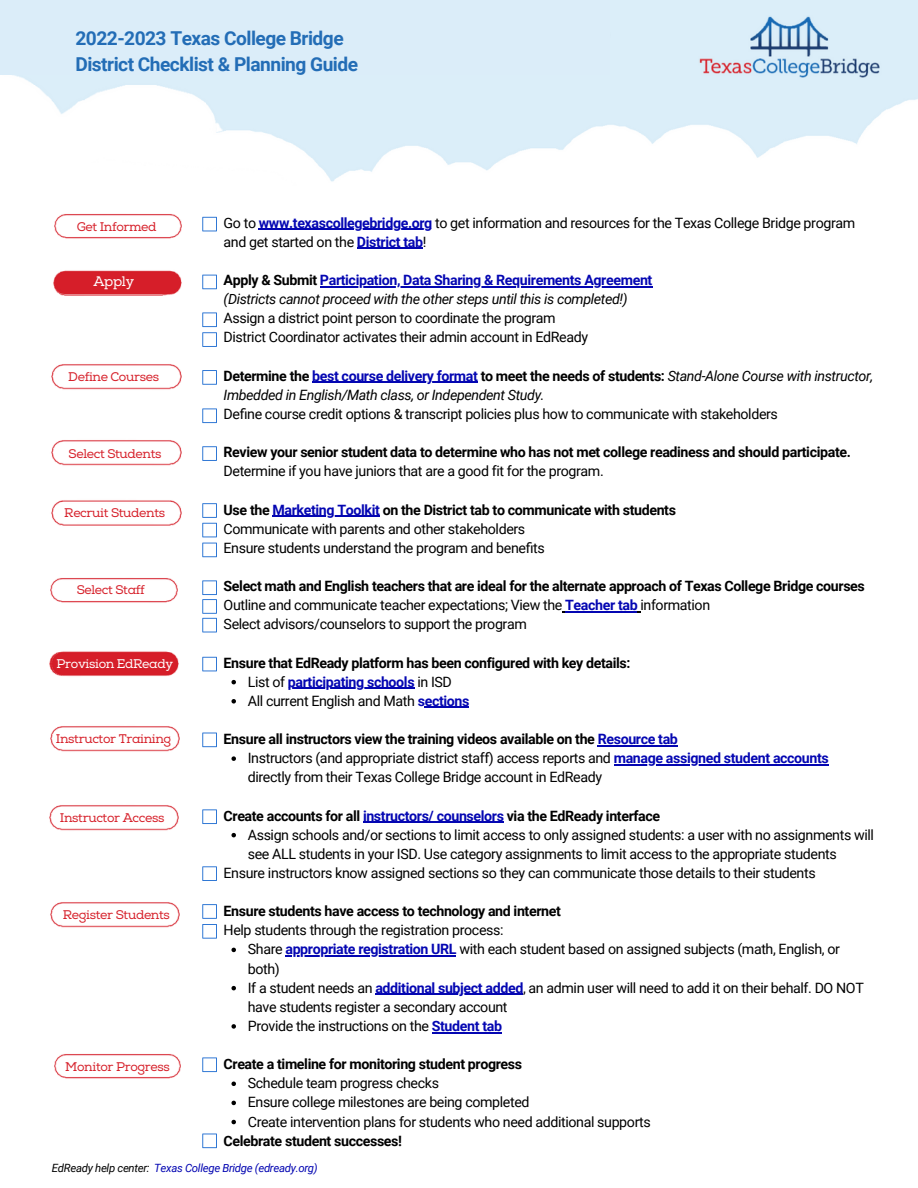
<style>
.page{position:relative;width:918px;height:1188px;background:#fff}
.page>*{position:absolute;margin:0;border:0;box-sizing:border-box;transform-origin:0 0}
.t1{font:700 19.2px/26.1px "Roboto";letter-spacing:-.025em;color:#236db6}
.t2{font:14.25px/19.2px "Roboto";letter-spacing:-.025em;color:#000}
.t3{font:700 14.25px "Roboto";letter-spacing:-.025em;color:#000}
.t4{font:italic 14.25px/19.2px "Roboto";letter-spacing:-.025em;color:#000}
.t5{font:13.8px "Nexa Slab";letter-spacing:-.025em;color:#fff}
.t6{font:12.45px "Nexa Slab";letter-spacing:-.025em;color:#d6202a}
.t7{font:12.45px "Nexa Slab";letter-spacing:-.025em;color:#fff}
.t8{font:italic 11.4px "Roboto";letter-spacing:-.025em;color:#0406b2}
.s1{font-weight:700;color:#0406b2}
.s2{font-weight:700;font-style:normal}
.s3{font-weight:700;font-style:normal;color:#0406b2}
.s4{font-weight:700}
.s5{color:#0406b2}
.s6{color:#000}
</style>
<div class="page">
<img style="left:188px;top:0;width:730px;height:182px">
<img style="left:13px;top:75px;width:175px;height:39px">
<svg style="left:231px;top:680px;width:5px;height:4px"></svg>
<hr style="left:288px;top:688px;width:126px;height:1px;background:#0406b2">
<svg style="left:231px;top:699px;width:5px;height:5px"></svg>
<hr style="left:425px;top:707px;width:44px;height:1px;background:#0406b2">
<svg style="left:231px;top:756px;width:5px;height:5px"></svg>
<hr style="left:614px;top:764px;width:215px;height:1px;background:#0406b2">
<svg style="left:231px;top:833px;width:5px;height:4px"></svg>
<svg style="left:231px;top:948px;width:5px;height:4px"></svg>
<hr style="left:285px;top:956px;width:171px;height:1px;background:#0406b2">
<svg style="left:231px;top:986px;width:5px;height:4px"></svg>
<hr style="left:375px;top:994px;width:63px;height:1px;background:#0406b2">
<hr style="left:438px;top:994px;width:85px;height:1px;background:#0406b2">
<svg style="left:231px;top:1024px;width:5px;height:5px"></svg>
<hr style="left:432px;top:1032px;width:70px;height:1px;background:#0406b2">
<svg style="left:231px;top:1082px;width:5px;height:4px"></svg>
<svg style="left:231px;top:1101px;width:5px;height:4px"></svg>
<svg style="left:231px;top:1120px;width:5px;height:4px"></svg>
<hr style="left:259px;top:229px;width:173px;height:1px;background:#0406b2">
<hr style="left:357px;top:248px;width:66px;height:1px;background:#0406b2">
<hr style="left:320px;top:286px;width:332px;height:1px;background:#0406b2">
<hr style="left:312px;top:382px;width:166px;height:1px;background:#0406b2">
<hr style="left:272px;top:516px;width:108px;height:1px;background:#0406b2">
<hr style="left:565px;top:611px;width:72px;height:1px;background:#0406b2">
<hr style="left:598px;top:745px;width:57px;height:1px;background:#0406b2">
<svg style="left:655px;top:745px;width:23px;height:1px"></svg>
<hr style="left:363px;top:822px;width:141px;height:1px;background:#0406b2">
<img style="left:54px;top:214px;width:128px;height:25px">
<img style="left:51px;top:364px;width:131px;height:26px">
<img style="left:51px;top:440px;width:131px;height:26px">
<img style="left:51px;top:500px;width:131px;height:26px">
<img style="left:50px;top:578px;width:128px;height:25px">
<img style="left:50px;top:726px;width:130px;height:26px">
<img style="left:49px;top:805px;width:130px;height:26px">
<img style="left:50px;top:902px;width:130px;height:26px">
<img style="left:54px;top:1054px;width:127px;height:25px">
<img style="left:53px;top:270px;width:129px;height:26px">
<img style="left:49px;top:651px;width:130px;height:26px">
<div style="left:0;top:0;width:610px;height:75px;background:#dbedf9"></div>
<svg style="left:202px;top:217px;width:15px;height:14px"></svg>
<svg style="left:202px;top:275px;width:15px;height:14px"></svg>
<svg style="left:202px;top:370px;width:15px;height:15px"></svg>
<svg style="left:202px;top:312px;width:15px;height:35px"></svg>
<svg style="left:202px;top:408px;width:15px;height:15px"></svg>
<svg style="left:202px;top:446px;width:15px;height:15px"></svg>
<svg style="left:202px;top:657px;width:15px;height:14px"></svg>
<svg style="left:202px;top:733px;width:15px;height:14px"></svg>
<svg style="left:202px;top:809px;width:15px;height:15px"></svg>
<svg style="left:202px;top:866px;width:15px;height:15px"></svg>
<svg style="left:202px;top:904px;width:15px;height:35px"></svg>
<svg style="left:202px;top:1057px;width:15px;height:15px"></svg>
<svg style="left:202px;top:1134px;width:15px;height:14px"></svg>
<svg style="left:202px;top:503px;width:15px;height:34px"></svg>
<svg style="left:202px;top:543px;width:15px;height:14px"></svg>
<svg style="left:202px;top:580px;width:15px;height:52px"></svg>
<h1 class="t1" style="left:75px;top:25px;width:284px">2022-2023 Texas College Bridge<br>District Checklist &amp; Planning Guide</h1>
<p class="t6" style="left:77px;top:220px;width:81px">Get Informed</p>
<p class="t5" style="left:93px;top:273px;width:42px">Apply</p>
<p class="t6" style="left:68px;top:369px;width:92px">Define Courses</p>
<p class="t6" style="left:69px;top:446px;width:95px">Select Students</p>
<p class="t6" style="left:64px;top:505px;width:102px">Recruit Students</p>
<p class="t6" style="left:77px;top:582px;width:70px">Select Staff</p>
<p class="t7" style="left:57px;top:656px;width:118px">Provision EdReady</p>
<p class="t6" style="left:56px;top:731px;width:117px">Instructor Training</p>
<p class="t6" style="left:60px;top:811px;width:106px">Instructor Access</p>
<p class="t6" style="left:63px;top:907px;width:109px">Register Students</p>
<p class="t6" style="left:65px;top:1059px;width:106px">Monitor Progress</p>
<p class="t2" style="left:224px;top:213px;width:633px">Go to <span class="s1">www.texascollegebridge.org</span> to get information and resources for the Texas College Bridge program and get started on the <span class="s1">District tab</span>!</p>
<p class="t4" style="left:224px;top:271px;width:430px"><span class="s2">Apply &amp; Submit</span> <span class="s3">Participation, Data Sharing &amp; Requirements Agreement </span>(Districts cannot proceed with the other steps until this is completed!)</p>
<p class="t2" style="left:224px;top:309px;width:366px">Assign a district point person to coordinate the program<br>District Coordinator activates their admin account in EdReady</p>
<p class="t4" style="left:224px;top:366px;width:651px"><span class="s2">Determine the</span> <span class="s3">best course delivery format</span> <span class="s2">to meet the needs of students:</span> Stand-Alone Course with instructor,<br>Imbedded in English/Math class, or Independent Study.</p>
<p class="t2" style="left:224px;top:404px;width:556px">Define course credit options &amp; transcript policies plus how to communicate with stakeholders</p>
<p class="t3" style="left:224px;top:444px;width:629px">Review your senior student data to determine who has not met college readiness and should participate.</p>
<p class="t2" style="left:224px;top:462px;width:382px">Determine if you have juniors that are a good fit for the program.</p>
<p class="t2" style="left:224px;top:500px;width:454px"><span class="s4">Use the</span> <span class="s1">Marketing Toolkit</span> <span class="s4">on the District tab to communicate with students<br></span>Communicate with parents and other stakeholders<br>Ensure students understand the program and benefits</p>
<p class="t2" style="left:224px;top:577px;width:643px"><span class="s4">Select math and English teachers that are ideal for the alternate approach of Texas College Bridge courses<br></span>Outline and communicate teacher expectations; View the <span class="s1">Teacher tab</span> information<br>Select advisors/counselors to support the program</p>
<p class="t3" style="left:224px;top:654px;width:408px">Ensure that EdReady platform has been configured with key details:</p>
<p class="t2" style="left:248px;top:672px;width:223px">List of <span class="s1">participating schools</span> in ISD<br>All current English and Math <span class="s1">sections</span></p>
<p class="t3" style="left:224px;top:731px;width:456px">Ensure all instructors view the training videos available on the <span class="s5">Resource tab</span></p>
<p class="t2" style="left:248px;top:749px;width:583px">Instructors (and appropriate district staff) access reports and <span class="s1">manage assigned student accounts </span>directly from their Texas College Bridge account in EdReady</p>
<p class="t3" style="left:224px;top:807px;width:438px">Create accounts for all <span class="s5">instructors/ counselors</span> via the EdReady interface</p>
<p class="t2" style="left:248px;top:825px;width:628px">Assign schools and/or sections to limit access to only assigned students: a user with no assignments will see ALL students in your ISD. Use category assignments to limit access to the appropriate students</p>
<p class="t2" style="left:224px;top:863px;width:594px">Ensure instructors know assigned sections so they can communicate those details to their students</p>
<p class="t3" style="left:224px;top:903px;width:339px">Ensure students have access to technology and internet</p>
<p class="t2" style="left:224px;top:921px;width:281px">Help students through the registration process:</p>
<p class="t2" style="left:248px;top:940px;width:618px">Share <span class="s1">appropriate registration URL</span> with each student based on assigned subjects (math, English, or both)<br>If a student needs an <span class="s1">additional subject added</span>, an admin user will need to add it on their behalf. DO NOT have students register a secondary account<br>Provide the instructions on the <span class="s1">Student tab</span></p>
<p class="t3" style="left:224px;top:1056px;width:300px">Create a timeline for monitoring student progress</p>
<p class="t2" style="left:248px;top:1074px;width:404px">Schedule team progress checks<br>Ensure college milestones are being completed<br>Create intervention plans for students who need additional supports</p>
<p class="t3" style="left:224px;top:1132px;width:180px">Celebrate student successes!</p>
<p class="t8" style="left:52px;top:1161px;width:267px"><span class="s6">EdReady help center:</span> Texas College Bridge (edready.org)</p>
</div>
